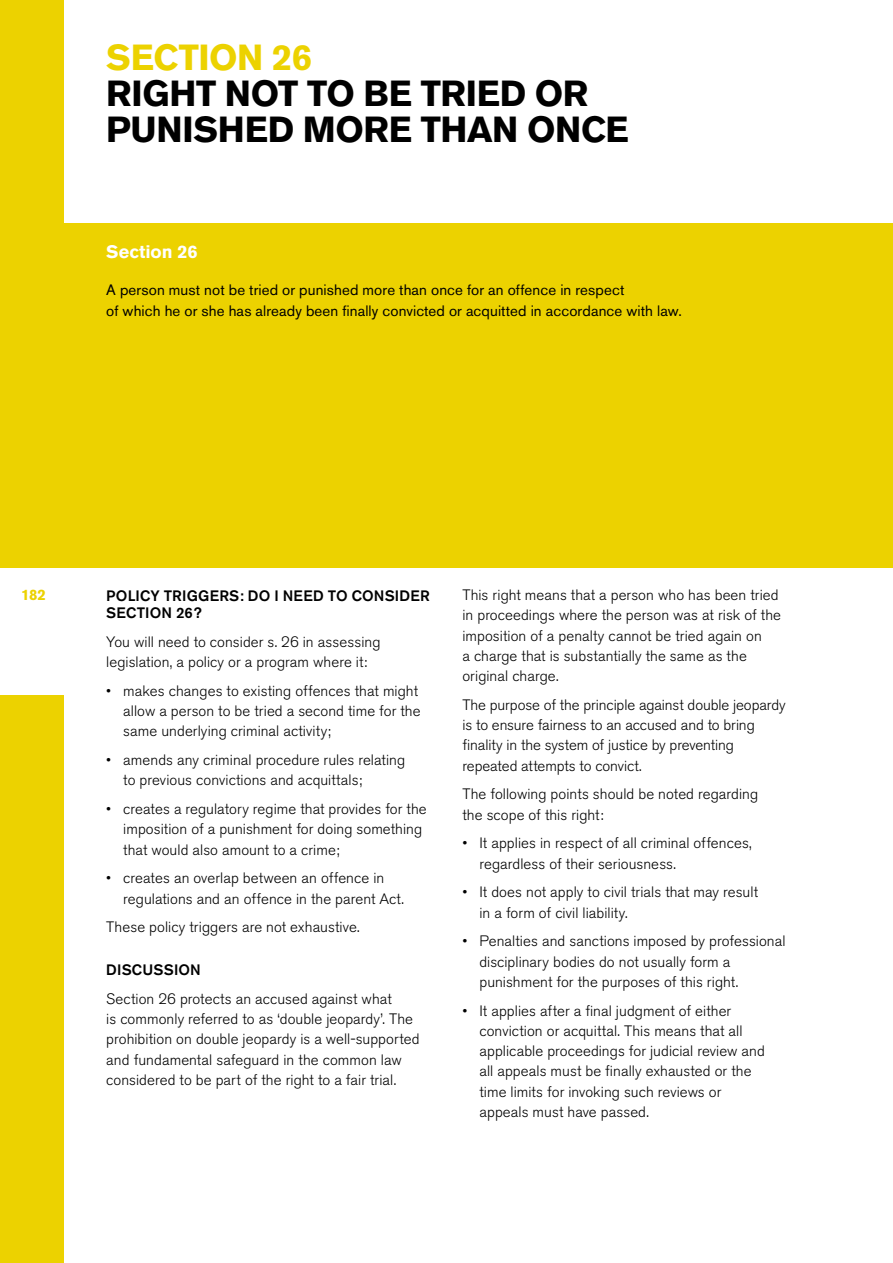
<style>
.page{position:relative;width:893px;height:1263px;background:#fff}
.page>*{position:absolute;margin:0;border:0;box-sizing:border-box;transform-origin:0 0}
.t1{font:700 36px/36px "Akzidenz Grotesk BE";letter-spacing:-.01em;color:#000}
.t2{font:700 36px "Akzidenz Grotesk BE";letter-spacing:-.01em;color:#ecd200}
.t3{font:700 18px "Akzidenz Grotesk BE";color:#fff}
.t4{font:300 15px/20.2px "Akzidenz Grotesk BE";letter-spacing:.005em;color:#000}
.t5{font:15px/20.2px "Akzidenz Grotesk BE";letter-spacing:.01em;color:#000}
.t6{font:500 15px/17.2px "Akzidenz Grotesk BE";letter-spacing:.015em;color:#000}
.t7{font:700 15px "Akzidenz Grotesk BE";color:#ecd200}
</style>
<div class="page">
<div style="left:0;top:0;width:64px;height:568px;background:#ecd200"></div>
<div style="left:0;top:695px;width:64px;height:568px;background:#ecd200"></div>
<div style="left:0;top:223px;width:893px;height:345px;background:#ecd200"></div>
<h1 class="t2" style="left:106px;top:36px;width:207px">SECTION 26</h1>
<h1 class="t1" style="left:106px;top:75px;width:524px">RIGHT NOT TO BE TRIED OR<br>PUNISHED MORE THAN ONCE</h1>
<p class="t3" style="left:106px;top:241px;width:93px">SECTION 26</p>
<p class="t5" style="left:106px;top:280px;width:577px">A person must not be tried or punished more than once for an offence in respect<br>of which he or she has already been finally convicted or acquitted in accordance with law.</p>
<p class="t7" style="left:21px;top:586px;width:26px">182</p>
<p class="t6" style="left:106px;top:587px;width:325px">POLICY TRIGGERS: DO I NEED TO CONSIDER<br>SECTION 26?</p>
<p class="t4" style="left:106px;top:632px;width:276px">You will need to consider s. 26 in assessing legislation, a policy or a program where it:</p>
<p class="t4" style="left:123px;top:681px;width:299px;text-indent:-17px">• makes changes to existing offences that might allow a person to be tried a second time for the same underlying criminal activity;</p>
<p class="t4" style="left:123px;top:750px;width:283px;text-indent:-17px">• amends any criminal procedure rules relating to previous convictions and acquittals;</p>
<p class="t4" style="left:123px;top:799px;width:305px;text-indent:-17px">• creates a regulatory regime that provides for the imposition of a punishment for doing something that would also amount to a crime;</p>
<p class="t4" style="left:123px;top:868px;width:282px;text-indent:-17px">• creates an overlap between an offence in regulations and an offence in the parent Act.</p>
<p class="t4" style="left:106px;top:917px;width:255px">These policy triggers are not exhaustive.</p>
<p class="t6" style="left:106px;top:961px;width:96px">DISCUSSION</p>
<p class="t4" style="left:106px;top:989px;width:315px">Section 26 protects an accused against what<br>is commonly referred to as ‘double jeopardy’. The prohibition on double jeopardy is a well-supported and fundamental safeguard in the common law considered to be part of the right to a fair trial.</p>
<p class="t4" style="left:462px;top:585px;width:320px">This right means that a person who has been tried in proceedings where the person was at risk of the imposition of a penalty cannot be tried again on<br>a charge that is substantially the same as the original charge.</p>
<p class="t4" style="left:462px;top:695px;width:325px">The purpose of the principle against double jeopardy is to ensure fairness to an accused and to bring finality in the system of justice by preventing repeated attempts to convict.</p>
<p class="t4" style="left:462px;top:784px;width:297px">The following points should be noted regarding the scope of this right:</p>
<p class="t4" style="left:479px;top:833px;width:274px;text-indent:-17px">• It applies in respect of all criminal offences, regardless of their seriousness.</p>
<p class="t4" style="left:479px;top:882px;width:280px;text-indent:-17px">• It does not apply to civil trials that may result in a form of civil liability.</p>
<p class="t4" style="left:479px;top:931px;width:308px;text-indent:-17px">• Penalties and sanctions imposed by professional disciplinary bodies do not usually form a punishment for the purposes of this right.</p>
<p class="t4" style="left:479px;top:1001px;width:287px;text-indent:-17px">• It applies after a final judgment of either conviction or acquittal. This means that all applicable proceedings for judicial review and all appeals must be finally exhausted or the time limits for invoking such reviews or appeals must have passed.</p>
</div>
